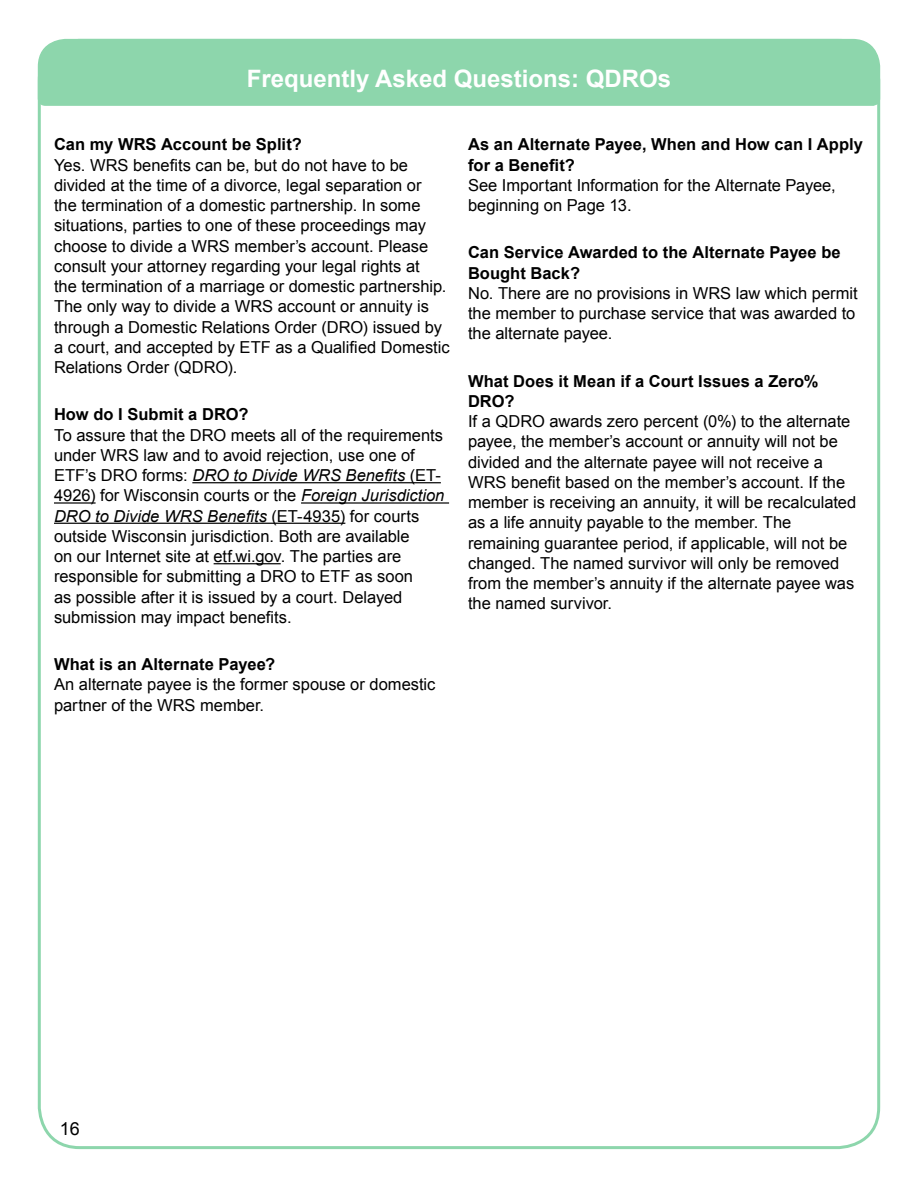
<style>
.page{position:relative;width:918px;height:1188px;background:#fff}
.page>*{position:absolute;margin:0;border:0;box-sizing:border-box;transform-origin:0 0}
.Headline{font:700 24px "Arial";color:#fff}
.t1{font:18px "Arial";color:#000}
.Text{font:16.5px/20.2px "Arial";color:#000}
.Text-2{font:700 16.5px/20.2px "Arial";letter-spacing:.005em;color:#000}
.s1{font-style:italic}
</style>
<div class="page">
<svg style="left:37px;top:38px;width:844px;height:69px;background:#95d9b2"></svg>
<div style="left:101px;top:54px;width:716px;height:45px;background:#8dd6ac"></div>
<hr style="left:192px;top:482px;width:249px;height:1px;background:#000">
<hr style="left:54px;top:502px;width:42px;height:2px;background:#000">
<hr style="left:301px;top:502px;width:148px;height:2px;background:#000">
<hr style="left:54px;top:523px;width:291px;height:1px;background:#000">
<hr style="left:214px;top:563px;width:67px;height:1px;background:#000">
<p class="Headline" style="left:247px;top:62px;width:426px">Frequently Asked Questions: QDROs</p>
<p class="Text-2" style="left:54px;top:135px;width:250px">Can my WRS Account be Split?</p>
<p class="Text" style="left:54px;top:154px;width:397px">Yes. WRS benefits can be, but do not have to be divided at the time of a divorce, legal separation or<br>the termination of a domestic partnership. In some situations, parties to one of these proceedings may choose to divide a WRS member’s account. Please consult your attorney regarding your legal rights at<br>the termination of a marriage or domestic partnership.<br>The only way to divide a WRS account or annuity is through a Domestic Relations Order (DRO) issued by a court, and accepted by ETF as a Qualified Domestic Relations Order (QDRO).</p>
<p class="Text-2" style="left:54px;top:405px;width:196px">How do I Submit a DRO?</p>
<p class="Text" style="left:54px;top:424px;width:392px">To assure that the DRO meets all of the requirements under WRS law and to avoid rejection, use one of ETF’s DRO forms: <span class="s1">DRO to Divide WRS Benefits</span> (ET-4926) for Wisconsin courts or the <span class="s1">Foreign Jurisdiction DRO to Divide WRS Benefits</span> (ET-4935) for courts outside Wisconsin jurisdiction. Both are available<br>on our Internet site at etf.wi.gov. The parties are responsible for submitting a DRO to ETF as soon<br>as possible after it is issued by a court. Delayed submission may impact benefits.</p>
<p class="Text-2" style="left:54px;top:654px;width:223px">What is an Alternate Payee?</p>
<p class="Text" style="left:54px;top:674px;width:383px">An alternate payee is the former spouse or domestic partner of the WRS member.</p>
<p class="Text-2" style="left:468px;top:135px;width:397px">As an Alternate Payee, When and How can I Apply for a Benefit?</p>
<p class="Text" style="left:468px;top:175px;width:369px">See Important Information for the Alternate Payee, beginning on Page 13.</p>
<p class="Text-2" style="left:468px;top:243px;width:374px">Can Service Awarded to the Alternate Payee be<br>Bought Back?</p>
<p class="Text" style="left:468px;top:283px;width:391px">No. There are no provisions in WRS law which permit the member to purchase service that was awarded to the alternate payee.</p>
<p class="Text-2" style="left:468px;top:371px;width:352px">What Does it Mean if a Court Issues a Zero%<br>DRO?</p>
<p class="Text" style="left:468px;top:411px;width:390px">If a QDRO awards zero percent (0%) to the alternate payee, the member’s account or annuity will not be divided and the alternate payee will not receive a WRS benefit based on the member’s account. If the member is receiving an annuity, it will be recalculated as a life annuity payable to the member. The remaining guarantee period, if applicable, will not be changed. The named survivor will only be removed from the member’s annuity if the alternate payee was the named survivor.</p>
<p class="t1" style="left:60px;top:1116px;width:22px">16</p>
</div>
